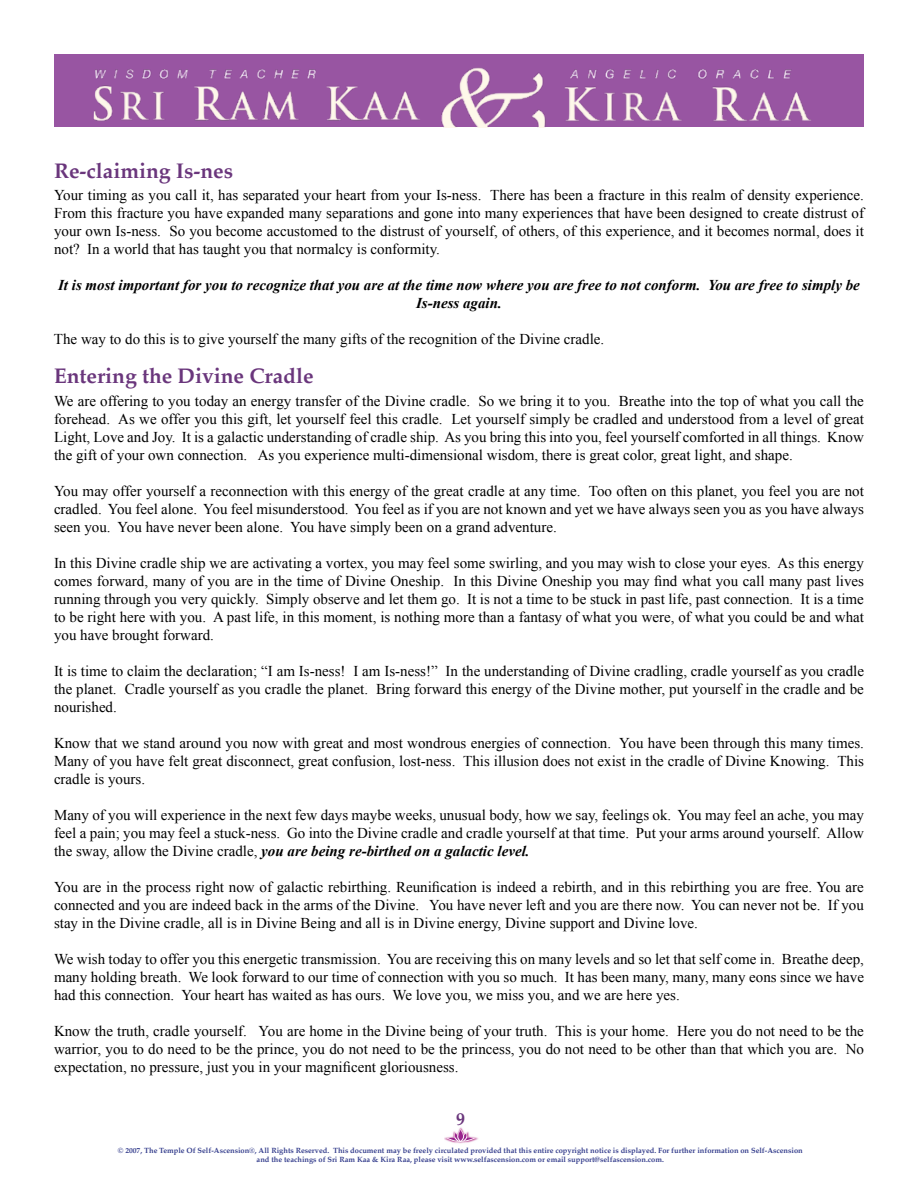
<style>
.page{position:relative;width:918px;height:1188px;background:#fff}
.page>*{position:absolute;margin:0;border:0;box-sizing:border-box;transform-origin:0 0}
.t1{font:700 21px "Palatino";color:#6a367c}
.t2{font:15px/18px "Times New Roman";color:#000;text-align:justify}
.t3{font:italic 700 15px/18px "Times New Roman";color:#000;text-align:center}
.t4{font:700 7.5px/9px "Palatino";color:#37408e;text-align:center}
.s1{font-weight:700;font-style:italic}
</style>
<div class="page">
<div style="left:54px;top:54px;width:810px;height:10px;background:#9855a2"></div>
<img style="left:54px;top:64px;width:810px;height:63px">
<img style="left:445px;top:1137px;width:34px;height:7px">
<svg style="left:446px;top:1127px;width:30px;height:15px"></svg>
<h1 class="t1" style="left:54px;top:163px;width:181px">Re-claiming Is-nes</h1>
<p class="t2" style="left:54px;top:188px;width:812px">Your timing as you call it, has separated your heart from your Is-ness. There has been a fracture in this realm of density experience.<br>From this fracture you have expanded many separations and gone into many experiences that have been designed to create distrust of your own Is-ness. So you become accustomed to the distrust of yourself, of others, of this experience, and it becomes normal, does it not? In a world that has taught you that normalcy is conformity.</p>
<p class="t3" style="left:58px;top:276px;width:803px">It is most important for you to recognize that you are at the time now where you are free to not conform. You are free to simply be<br>Is-ness again.</p>
<p class="t2" style="left:54px;top:332px;width:552px">The way to do this is to give yourself the many gifts of the recognition of the Divine cradle.</p>
<h1 class="t1" style="left:54px;top:368px;width:261px">Entering the Divine Cradle</h1>
<p class="t2" style="left:54px;top:393px;width:811px">We are offering to you today an energy transfer of the Divine cradle. So we bring it to you. Breathe into the top of what you call the forehead. As we offer you this gift, let yourself feel this cradle. Let yourself simply be cradled and understood from a level of great Light, Love and Joy. It is a galactic understanding of cradle ship. As you bring this into you, feel yourself comforted in all things. Know the gift of your own connection. As you experience multi-dimensional wisdom, there is great color, great light, and shape.</p>
<p class="t2" style="left:54px;top:483px;width:812px">You may offer yourself a reconnection with this energy of the great cradle at any time. Too often on this planet, you feel you are not cradled. You feel alone. You feel misunderstood. You feel as if you are not known and yet we have always seen you as you have always seen you. You have never been alone. You have simply been on a grand adventure.</p>
<p class="t2" style="left:54px;top:555px;width:812px">In this Divine cradle ship we are activating a vortex, you may feel some swirling, and you may wish to close your eyes. As this energy comes forward, many of you are in the time of Divine Oneship. In this Divine Oneship you may find what you call many past lives running through you very quickly. Simply observe and let them go. It is not a time to be stuck in past life, past connection. It is a time to be right here with you. A past life, in this moment, is nothing more than a fantasy of what you were, of what you could be and what you have brought forward.</p>
<p class="t2" style="left:54px;top:663px;width:812px">It is time to claim the declaration; “I am Is-ness! I am Is-ness!” In the understanding of Divine cradling, cradle yourself as you cradle the planet. Cradle yourself as you cradle the planet. Bring forward this energy of the Divine mother, put yourself in the cradle and be nourished.</p>
<p class="t2" style="left:54px;top:735px;width:812px">Know that we stand around you now with great and most wondrous energies of connection. You have been through this many times.<br>Many of you have felt great disconnect, great confusion, lost-ness. This illusion does not exist in the cradle of Divine Knowing. This cradle is yours.</p>
<p class="t2" style="left:54px;top:807px;width:811px">Many of you will experience in the next few days maybe weeks, unusual body, how we say, feelings ok. You may feel an ache, you may feel a pain; you may feel a stuck-ness. Go into the Divine cradle and cradle yourself at that time. Put your arms around yourself. Allow the sway, allow the Divine cradle, <span class="s1">you are being re-birthed on a galactic level.</span></p>
<p class="t2" style="left:54px;top:877px;width:811px">You are in the process right now of galactic rebirthing. Reunification is indeed a rebirth, and in this rebirthing you are free. You are connected and you are indeed back in the arms of the Divine. You have never left and you are there now. You can never not be. If you stay in the Divine cradle, all is in Divine Being and all is in Divine energy, Divine support and Divine love.</p>
<p class="t2" style="left:54px;top:951px;width:812px">We wish today to offer you this energetic transmission. You are receiving this on many levels and so let that self come in. Breathe deep, many holding breath. We look forward to our time of connection with you so much. It has been many, many, many eons since we have had this connection. Your heart has waited as has ours. We love you, we miss you, and we are here yes.</p>
<p class="t2" style="left:54px;top:1023px;width:812px">Know the truth, cradle yourself. You are home in the Divine being of your truth. This is your home. Here you do not need to be the warrior, you to do need to be the prince, you do not need to be the princess, you do not need to be other than that which you are. No expectation, no pressure, just you in your magnificent gloriousness.</p>
<p class="t4" style="left:118px;top:1147px;width:686px">© 2007, The Temple Of Self-Ascension®, All Rights Reserved. This document may be freely circulated provided that this entire copyright notice is displayed. For further information on Self-Ascension and the teachings of Sri Ram Kaa &amp; Kira Raa, please visit www.selfascension.com or email support@selfascension.com.</p>
</div>
